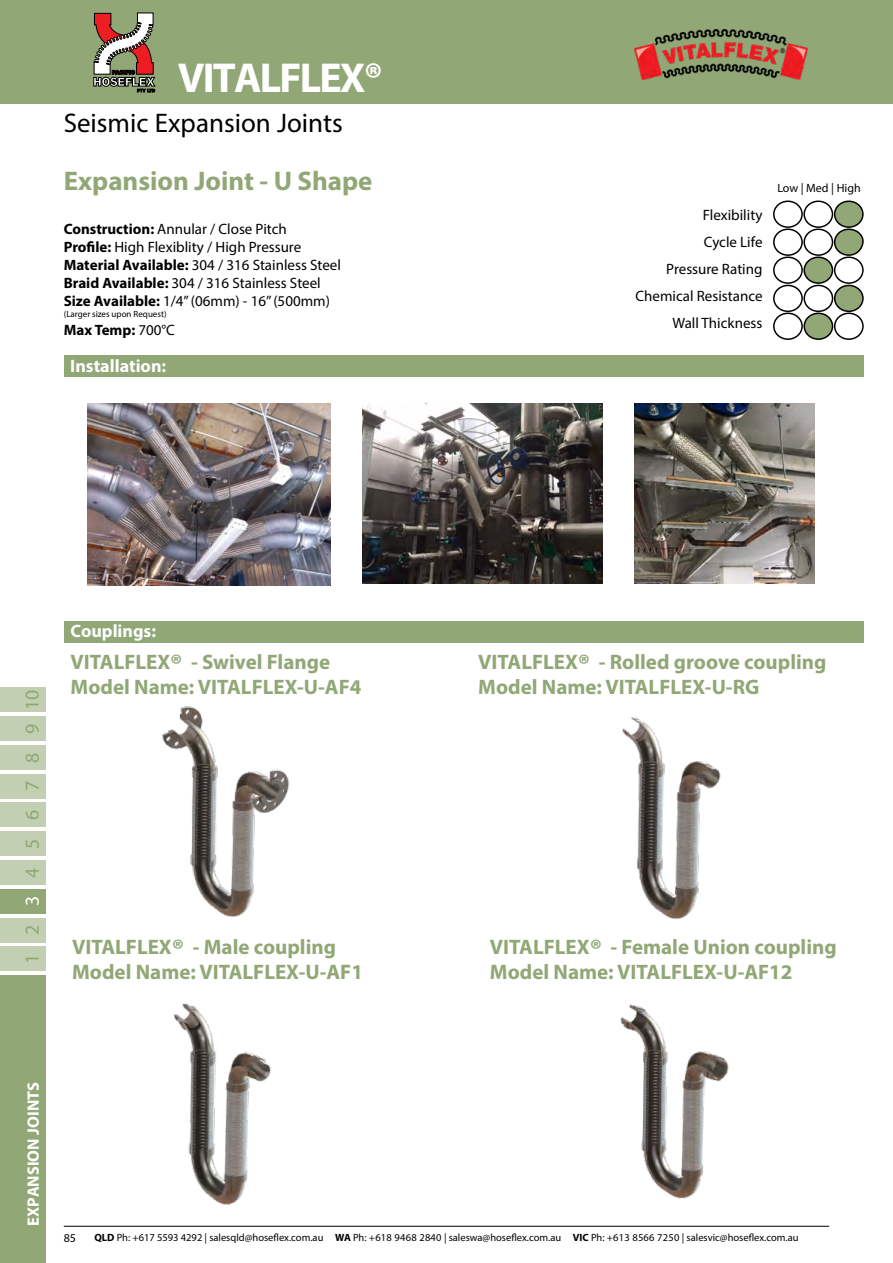
<style>
.page{position:relative;width:893px;height:1263px;background:#fff}
.page>*{position:absolute;margin:0;border:0;box-sizing:border-box;transform-origin:0 0}
.t1{font:700 42px "Myriad Pro";letter-spacing:-.045em;color:#fff}
.t2{font:27px "Myriad Pro";color:#000}
.t3{font:700 27px "Myriad Pro";color:#91a776}
.t4{font:700 21px/25.2px "Myriad Pro";color:#91a776}
.t5{font:19.8px "Myriad Pro";letter-spacing:.94em;color:#91a776}
.t6{font:700 18px "Myriad Pro";color:#fff}
.t7{font:700 16.5px "Myriad Pro";color:#fff}
.t8{font:15px/18px "Myriad Pro";color:#000}
.t9{font:700 15px "Myriad Pro";color:#000}
.t10{font:12px "Myriad Pro";color:#000}
.t11{font:10.5px "Myriad Pro";color:#000}
.t12{font:9px "Myriad Pro";color:#000}
.s1{font-weight:700}
.s2{font-weight:400}
.s3{color:#fff}
.s4{font-size:27px}
</style>
<div class="page">
<div style="left:0;top:0;width:893px;height:104px;background:#91a776"></div>
<div style="left:0;top:947px;width:46px;height:24px;background:#c2cfb2"></div>
<div style="left:0;top:889px;width:46px;height:24px;background:#91a776"></div>
<div style="left:0;top:918px;width:46px;height:24px;background:#c2cfb2"></div>
<div style="left:0;top:832px;width:46px;height:24px;background:#c2cfb2"></div>
<div style="left:0;top:860px;width:46px;height:24px;background:#c2cfb2"></div>
<div style="left:0;top:774px;width:46px;height:24px;background:#c2cfb2"></div>
<div style="left:0;top:803px;width:46px;height:24px;background:#c2cfb2"></div>
<div style="left:0;top:746px;width:46px;height:24px;background:#c2cfb2"></div>
<div style="left:0;top:688px;width:46px;height:24px;background:#c2cfb2"></div>
<div style="left:0;top:717px;width:46px;height:24px;background:#c2cfb2"></div>
<hr style="left:64px;top:1226px;width:765px;height:1px;background:#000">
<div style="left:0;top:976px;width:46px;height:287px;background:#91a776"></div>
<svg style="left:94px;top:13px;width:61px;height:79px"></svg>
<div style="left:64px;top:355px;width:799px;height:22px;background:#91a776"></div>
<div style="left:773px;top:228px;width:30px;height:28px;border:2px solid #000;border-radius:50%"></div>
<div style="left:804px;top:257px;width:28px;height:26px;background:#91a776;border-radius:50%"></div>
<div style="left:803px;top:256px;width:30px;height:28px;border:2px solid #000;border-radius:50%"></div>
<div style="left:803px;top:228px;width:30px;height:28px;border:2px solid #000;border-radius:50%"></div>
<div style="left:773px;top:256px;width:30px;height:28px;border:2px solid #000;border-radius:50%"></div>
<div style="left:773px;top:285px;width:30px;height:27px;border:2px solid #000;border-radius:50%"></div>
<div style="left:804px;top:313px;width:28px;height:26px;background:#91a776;border-radius:50%"></div>
<div style="left:803px;top:313px;width:30px;height:27px;border:2px solid #000;border-radius:50%"></div>
<div style="left:803px;top:285px;width:30px;height:27px;border:2px solid #000;border-radius:50%"></div>
<div style="left:773px;top:313px;width:30px;height:27px;border:2px solid #000;border-radius:50%"></div>
<div style="left:773px;top:200px;width:30px;height:28px;border:2px solid #000;border-radius:50%"></div>
<div style="left:803px;top:200px;width:30px;height:28px;border:2px solid #000;border-radius:50%"></div>
<div style="left:834px;top:256px;width:30px;height:28px;border:2px solid #000;border-radius:50%"></div>
<svg style="left:833px;top:228px;width:31px;height:29px"></svg>
<div style="left:834px;top:313px;width:30px;height:27px;border:2px solid #000;border-radius:50%"></div>
<div style="left:835px;top:285px;width:28px;height:26px;background:#91a776;border-radius:50%"></div>
<div style="left:834px;top:285px;width:30px;height:27px;border:2px solid #000;border-radius:50%"></div>
<div style="left:835px;top:201px;width:28px;height:26px;background:#91a776;border-radius:50%"></div>
<div style="left:834px;top:200px;width:30px;height:28px;border:2px solid #000;border-radius:50%"></div>
<div style="left:64px;top:621px;width:800px;height:21px;background:#91a776"></div>
<img style="left:173px;top:1003px;width:98px;height:202px">
<img style="left:622px;top:717px;width:99px;height:202px">
<img style="left:161px;top:706px;width:128px;height:211px">
<img style="left:620px;top:1004px;width:109px;height:195px">
<img style="left:87px;top:404px;width:243px;height:181px">
<img style="left:634px;top:403px;width:180px;height:180px">
<img style="left:362px;top:403px;width:240px;height:180px">
<img style="left:635px;top:29px;width:173px;height:51px">
<h1 class="t1" style="left:178px;top:51px;width:207px">VITALFLEX®</h1>
<h2 class="t2" style="left:64px;top:106px;width:281px">Seismic Expansion Joints</h2>
<h2 class="t3" style="left:64px;top:164px;width:310px">Expansion Joint - U Shape</h2>
<p class="t8" style="left:64px;top:220px;width:279px"><span class="s1">Construction:</span> Annular / Close Pitch<br><span class="s1">Profile:</span> High Flexiblity / High Pressure <span class="s1">Material Available:</span> 304 / 316 Stainless Steel <span class="s1">Braid Available:</span> 304 / 316 Stainless Steel <span class="s1">Size Available:</span> 1/4” (06mm) - 16’’ (500mm)</p>
<p class="t12" style="left:64px;top:308px;width:104px">(Larger sizes upon Request)</p>
<p class="t9" style="left:64px;top:320px;width:113px">Max Temp: <span class="s2">700°C</span></p>
<p class="t6" style="left:70px;top:354px;width:98px">Installation:</p>
<p class="t8" style="left:636px;top:202px;width:128px;line-height:27px;text-align:right">Flexibility<br>Cycle Life<br>Pressure Rating<br>Chemical Resistance<br>Wall Thickness</p>
<p class="t10" style="left:777px;top:180px;width:85px">Low | Med | High</p>
<h3 class="t5" style="left:20px;top:964px;width:276px;rotate:-90deg">12<span class="s3">3</span>45678910</h3>
<p class="t6" style="left:71px;top:619px;width:87px">Couplings:</p>
<h3 class="t4" style="left:71px;top:649px;width:292px">VITALFLEX<span class="s4">®</span> - Swivel Flange<br>Model Name: VITALFLEX-U-AF4</h3>
<h3 class="t4" style="left:72px;top:933px;width:292px">VITALFLEX<span class="s4">®</span> - Male coupling<br>Model Name: VITALFLEX-U-AF1</h3>
<h3 class="t4" style="left:478px;top:649px;width:350px">VITALFLEX<span class="s4">®</span> - Rolled groove coupling<br>Model Name: VITALFLEX-U-RG</h3>
<h3 class="t4" style="left:490px;top:933px;width:348px">VITALFLEX<span class="s4">®</span> - Female Union coupling<br>Model Name: VITALFLEX-U-AF12</h3>
<p class="t7" style="left:22px;top:1226px;width:145px;rotate:-90deg">EXPANSION JOINTS</p>
<p class="t10" style="left:64px;top:1230px;width:14px">85</p>
<p class="t11" style="left:94px;top:1231px;width:706px"><span class="s1">QLD</span> Ph: +617 5593 4292 | salesqld@hoseflex.com.au <span class="s1">WA</span> Ph: +618 9468 2840 | saleswa@hoseflex.com.au <span class="s1">VIC</span> Ph: +613 8566 7250 | salesvic@hoseflex.com.au</p>
</div>
